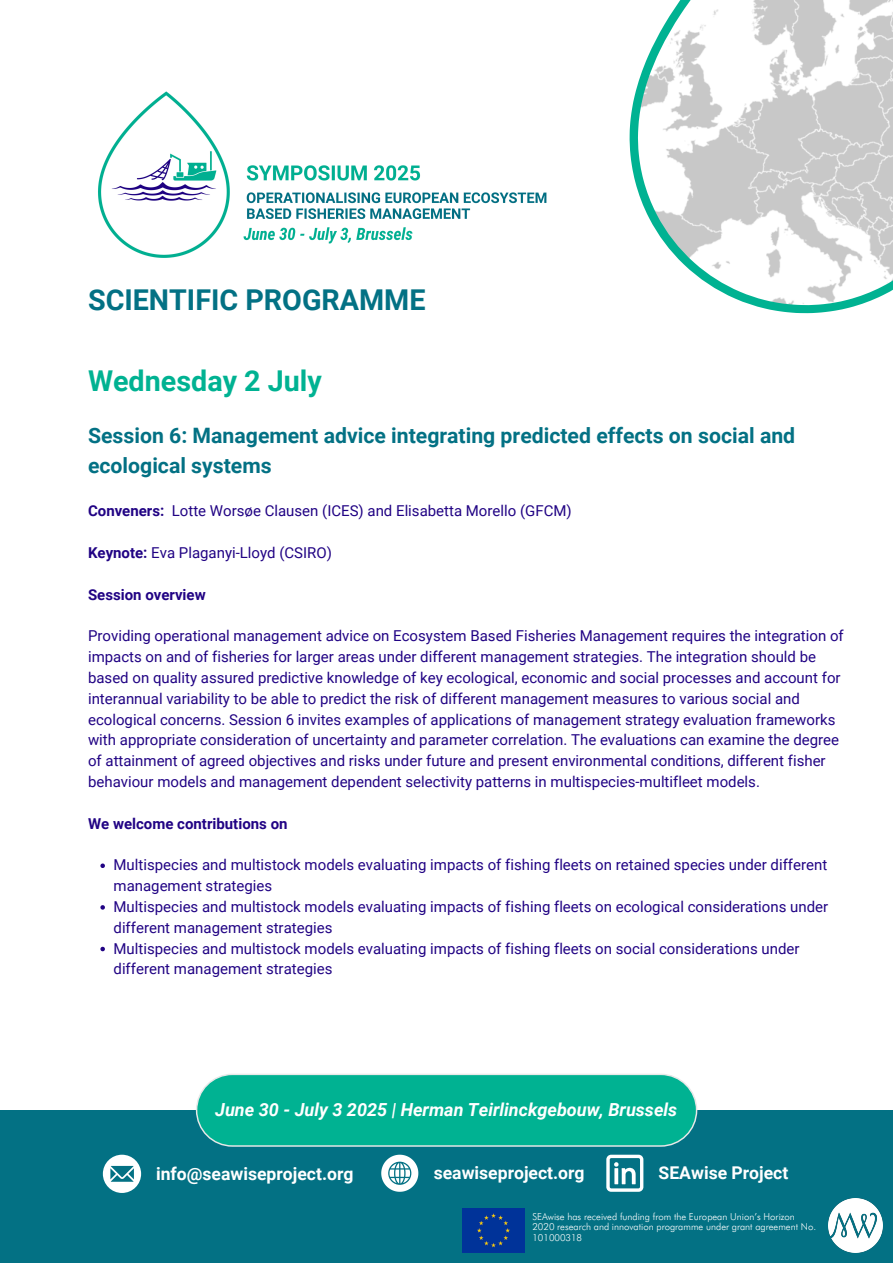
<style>
.page{position:relative;width:893px;height:1263px;background:#fff}
.page>*{position:absolute;margin:0;border:0;box-sizing:border-box;transform-origin:0 0}
.t1{font:700 28.72px "Roboto";color:#037184}
.t2{font:700 28.72px "Roboto";color:#00b292}
.t3{font:700 21.23px/29.2px "Roboto";color:#037184}
.t4{font:italic 700 18px "Roboto";color:#fff}
.t5{font:700 17.55px "Roboto";color:#fff}
.t6{font:15px/20.9px "Roboto";color:#210384}
.t7{font:700 15px "Roboto";color:#210384}
.t8{font:300 9.6px/10.4px "Futura BT";color:#fff}
.s1{font-weight:700}
</style>
<div class="page">
<div style="left:0;top:1110px;width:893px;height:153px;background:#037184"></div>
<img style="left:462px;top:1209px;width:62px;height:44px">
<img style="left:829px;top:1199px;width:54px;height:54px">
<svg style="left:381px;top:1155px;width:37px;height:37px"></svg>
<svg style="left:103px;top:1155px;width:38px;height:38px"></svg>
<svg style="left:606px;top:1155px;width:37px;height:37px"></svg>
<div style="left:197px;top:1074px;width:499px;height:72px;background:#00b292;border-radius:36px"></div>
<div style="left:196px;top:1073px;width:501px;height:74px;border:1px solid #e8e8e8;border-radius:36px"></div>
<svg style="left:100px;top:863px;width:5px;height:5px"></svg>
<svg style="left:100px;top:905px;width:5px;height:5px"></svg>
<svg style="left:100px;top:947px;width:5px;height:4px"></svg>
<svg style="left:630px;top:0;width:263px;height:313px"></svg>
<img style="left:98px;top:91px;width:449px;height:167px">
<p class="t1" style="left:88px;top:284px;width:339px">SCIENTIFIC PROGRAMME</p>
<h6 class="t2" style="left:88px;top:364px;width:235px">Wednesday 2 July</h6>
<h2 class="t3" style="left:88px;top:421px;width:708px">Session 6: Management advice integrating predicted effects on social and ecological systems</h2>
<h3 class="t7" style="left:88px;top:502px;width:78px">Conveners:</h3>
<h6 class="t6" style="left:172px;top:501px;width:401px">Lotte Worsøe Clausen (ICES) and Elisabetta Morello (GFCM)</h6>
<h6 class="t6" style="left:88px;top:542px;width:245px"><span class="s1">Keynote:</span> Eva Plaganyi-Lloyd (CSIRO)</h6>
<h6 class="t7" style="left:88px;top:586px;width:119px">Session overview</h6>
<h5 class="t6" style="left:88px;top:626px;width:757px">Providing operational management advice on Ecosystem Based Fisheries Management requires the integration of impacts on and of fisheries for larger areas under different management strategies. The integration should be based on quality assured predictive knowledge of key ecological, economic and social processes and account for interannual variability to be able to predict the risk of different management measures to various social and ecological concerns. Session 6 invites examples of applications of management strategy evaluation frameworks with appropriate consideration of uncertainty and parameter correlation. The evaluations can examine the degree of attainment of agreed objectives and risks under future and present environmental conditions, different fisher behaviour models and management dependent selectivity patterns in multispecies-multifleet models.</h5>
<h6 class="t7" style="left:88px;top:815px;width:201px">We welcome contributions on</h6>
<h5 class="t6" style="left:114px;top:855px;width:715px">Multispecies and multistock models evaluating impacts of fishing fleets on retained species under different management strategies</h5>
<p class="t6" style="left:114px;top:896px;width:716px">Multispecies and multistock models evaluating impacts of fishing fleets on ecological considerations under different management strategies</p>
<p class="t6" style="left:114px;top:938px;width:687px">Multispecies and multistock models evaluating impacts of fishing fleets on social considerations under different management strategies</p>
<h1 class="t4" style="left:215px;top:1100px;width:463px">June 30 - July 3 2025 | Herman Teirlinckgebouw, Brussels</h1>
<p class="t5" style="left:156px;top:1163px;width:199px">info@seawiseproject.org</p>
<p class="t5" style="left:434px;top:1163px;width:152px">seawiseproject.org</p>
<p class="t5" style="left:658px;top:1163px;width:131px">SEAwise Project</p>
<p class="t8" style="left:532px;top:1211px;width:285px">SEAwise has received funding from the European Union’s Horizon<br>2020 research and innovation programme under grant agreement No.<br>101000318</p>
</div>
